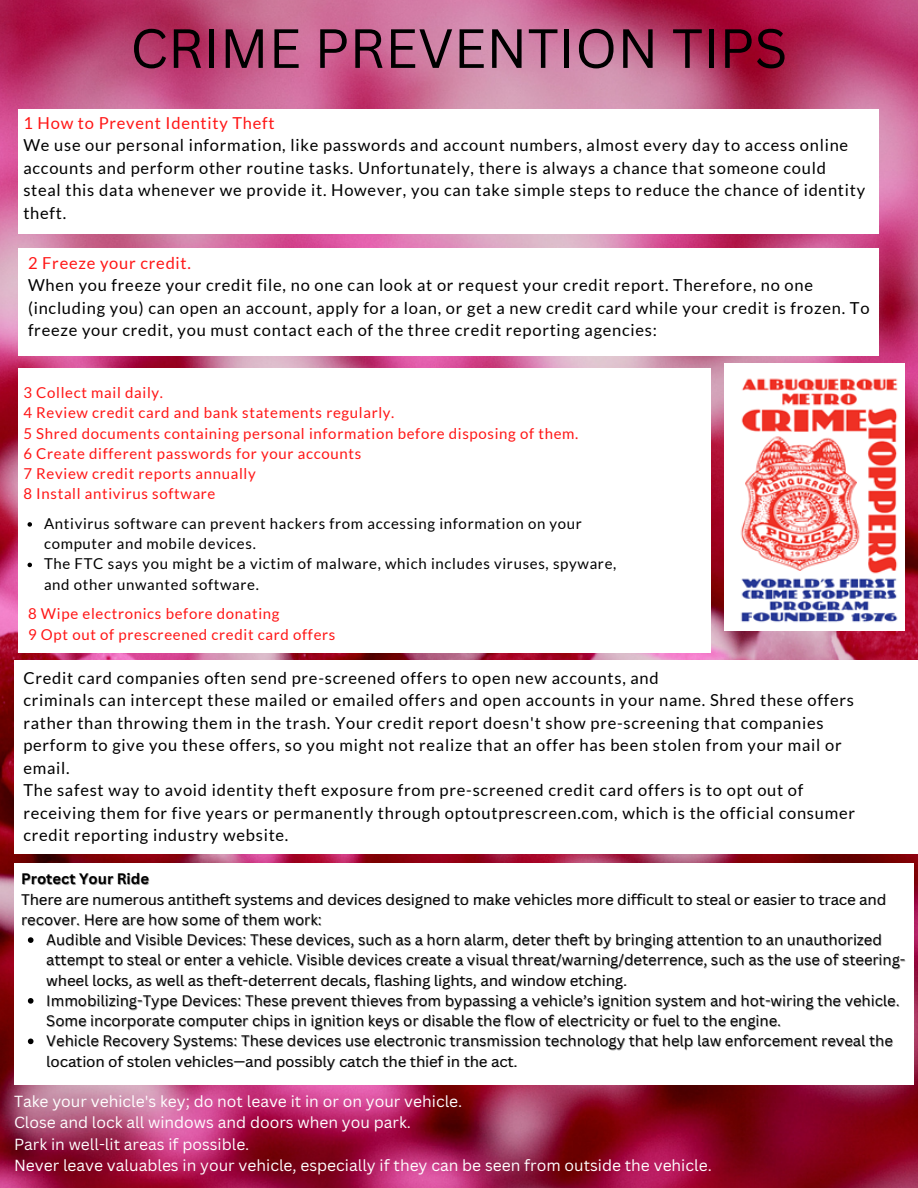
<style>
.page{position:relative;width:918px;height:1188px;background:#fff}
.page>*{position:absolute;margin:0;border:0;box-sizing:border-box;transform-origin:0 0}
.t1{font:54px "Canva Sans";color:#000}
.t2{font:16.5px/22.5px "Lato";letter-spacing:.045em;color:#000}
.t3{font:16.5px "Lato";letter-spacing:.045em;color:#ff1616}
.t4{font:15.6px/21.3px "Canva Sans";color:#fff}
.t5{font:15px/20.2px "Lato";letter-spacing:.045em;color:#ff1616}
.t6{font:15px/20.2px "Lato";letter-spacing:.045em;color:#000}
.t7{font:14.85px/20.2px "Canva Sans";color:#000}
.t8{font:700 14.85px "Canva Sans";color:#000}
</style>
<div class="page">
<img style="left:0;top:0;width:918px;height:1188px">
<div style="left:19px;top:248px;width:860px;height:108px;background:#fff"></div>
<div style="left:19px;top:109px;width:860px;height:125px;background:#fff"></div>
<div style="left:19px;top:368px;width:692px;height:284px;background:#fff"></div>
<div style="left:14px;top:660px;width:904px;height:194px;background:#fff"></div>
<img style="left:724px;top:364px;width:180px;height:267px">
<div style="left:14px;top:863px;width:899px;height:222px;background:#fff"></div>
<svg style="left:28px;top:522px;width:4px;height:5px"></svg>
<svg style="left:28px;top:563px;width:4px;height:4px"></svg>
<svg style="left:28px;top:937px;width:6px;height:6px"></svg>
<svg style="left:28px;top:998px;width:6px;height:6px"></svg>
<svg style="left:28px;top:1039px;width:6px;height:5px"></svg>
<h1 class="t1" style="left:130px;top:10px;width:659px">CRIME PREVENTION TIPS</h1>
<p class="t3" style="left:23px;top:113px;width:253px">1 How to Prevent Identity Theft</p>
<p class="t2" style="left:23px;top:134px;width:843px">We use our personal information, like passwords and account numbers, almost every day to access online accounts and perform other routine tasks. Unfortunately, there is always a chance that someone could steal this data whenever we provide it. However, you can take simple steps to reduce the chance of identity theft.</p>
<p class="t3" style="left:28px;top:252px;width:164px">2 Freeze your credit.</p>
<p class="t2" style="left:28px;top:274px;width:843px">When you freeze your credit file, no one can look at or request your credit report. Therefore, no one (including you) can open an account, apply for a loan, or get a new credit card while your credit is frozen. To freeze your credit, you must contact each of the three credit reporting agencies:</p>
<p class="t5" style="left:23px;top:382px;width:557px">3 Collect mail daily.<br>4 Review credit card and bank statements regularly.<br>5 Shred documents containing personal information before disposing of them.<br>6 Create different passwords for your accounts<br>7 Review credit reports annually<br>8 Install antivirus software</p>
<p class="t6" style="left:44px;top:513px;width:574px">Antivirus software can prevent hackers from accessing information on your computer and mobile devices.<br>The FTC says you might be a victim of malware, which includes viruses, spyware, and other unwanted software.</p>
<p class="t5" style="left:28px;top:603px;width:309px">8 Wipe electronics before donating<br>9 Opt out of prescreened credit card offers</p>
<p class="t2" style="left:23px;top:666px;width:833px">Credit card companies often send pre-screened offers to open new accounts, and<br>criminals can intercept these mailed or emailed offers and open accounts in your name. Shred these offers rather than throwing them in the trash. Your credit report doesn't show pre-screening that companies perform to give you these offers, so you might not realize that an offer has been stolen from your mail or email.<br>The safest way to avoid identity theft exposure from pre-screened credit card offers is to opt out of receiving them for five years or permanently through optoutprescreen.com, which is the official consumer credit reporting industry website.</p>
<p class="t8" style="left:21px;top:869px;width:130px">Protect Your Ride</p>
<p class="t7" style="left:21px;top:889px;width:867px">There are numerous antitheft systems and devices designed to make vehicles more difficult to steal or easier to trace and recover. Here are how some of them work:</p>
<p class="t7" style="left:46px;top:929px;width:861px">Audible and Visible Devices: These devices, such as a horn alarm, deter theft by bringing attention to an unauthorized attempt to steal or enter a vehicle. Visible devices create a visual threat/warning/deterrence, such as the use of steering&shy;wheel locks, as well as theft-deterrent decals, flashing lights, and window etching.<br>Immobilizing-Type Devices: These prevent thieves from bypassing a vehicle’s ignition system and hot-wiring the vehicle.<br>Some incorporate computer chips in ignition keys or disable the flow of electricity or fuel to the engine.<br>Vehicle Recovery Systems: These devices use electronic transmission technology that help law enforcement reveal the location of stolen vehicles—and possibly catch the thief in the act.</p>
<p class="t4" style="left:14px;top:1090px;width:699px">Take your vehicle's key; do not leave it in or on your vehicle.<br>Close and lock all windows and doors when you park.<br>Park in well-lit areas if possible.<br>Never leave valuables in your vehicle, especially if they can be seen from outside the vehicle.</p>
</div>
